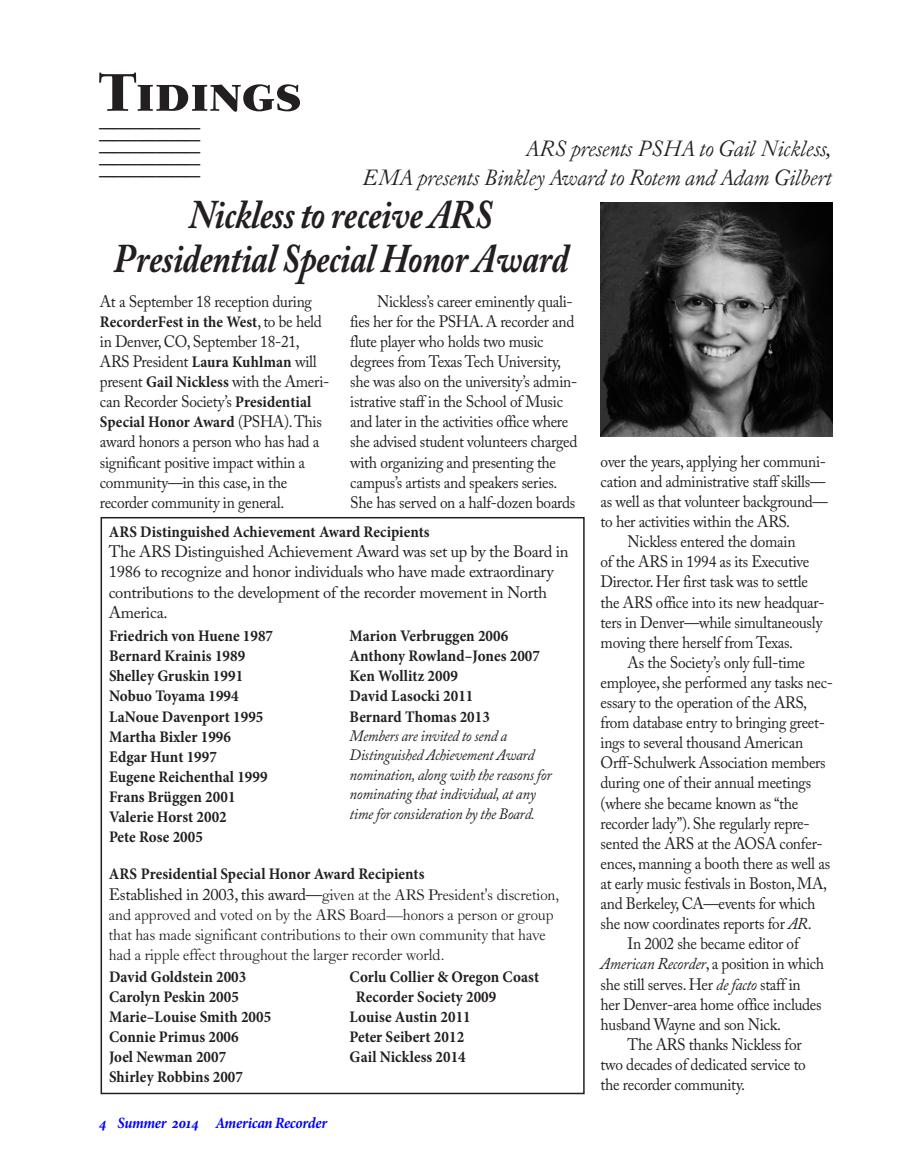
<style>
.page{position:relative;width:905px;height:1175px;background:#fff}
.page>*{position:absolute;margin:0;border:0;box-sizing:border-box;transform-origin:0 0}
.t1{font:54px "Fairfield LH Heavy SC";letter-spacing:-.015em;color:#231f20}
.t2{font:italic 700 40.5px/43.5px "Adobe Caslon Pro";letter-spacing:-.01em;color:#231f20;text-align:center;scale:.85 1}
.t3{font:27px "Caslon Old Face BT";color:#231f20;scale:1.1 1}
.t4{font:italic 24px/28.8px "Caslon Old Face BT";letter-spacing:-.005em;color:#231f20;text-align:right}
.t5{font:16.5px/20.1px "Adobe Caslon Pro";letter-spacing:-.02em;color:#231f20;scale:.93 1}
.t6{font:16.5px/20.1px "Caslon Old Face BT";letter-spacing:-.005em;color:#231f20}
.t7{font:16.5px/20.2px "Adobe Caslon Pro";letter-spacing:-.02em;color:#231f20}
.t8{font:700 16.2px/20.1px "Minion Pro";letter-spacing:.005em;color:#231f20;scale:.93 1}
.t9{font:italic 15.75px/19.5px "Adobe Caslon Pro";letter-spacing:-.02em;color:#231f20;scale:.93 1}
.t10{font:italic 700 15.75px "Minion Pro";letter-spacing:-.02em;color:#00f;scale:.93 1}
.s1{font-family:"Adobe Caslon Pro";font-weight:400;font-size:16.5px}
.s2{font-family:"Minion Pro";font-weight:700;font-size:16.2px}
.s3{font-family:"Adobe Caslon Pro"}
.s4{font-style:italic}
</style>
<div class="page">
<img style="left:600px;top:203px;width:233px;height:234px">
<div style="left:100px;top:517px;width:484px;height:577px;border:2px solid #231f20"></div>
<h1 class="t1" style="left:99px;top:62px;width:205px">Tidings</h1>
<h3 class="t3" style="left:99px;top:98px;width:94px">_______</h3>
<h3 class="t3" style="left:99px;top:110px;width:94px">_______</h3>
<h3 class="t3" style="left:99px;top:122px;width:94px">_______</h3>
<h3 class="t3" style="left:99px;top:134px;width:94px">_______</h3>
<h3 class="t3" style="left:99px;top:146px;width:94px">_______</h3>
<h3 class="t4" style="left:363px;top:133px;width:471px">ARS presents PSHA to Gail Nickless,<br>EMA presents Binkley Award to Rotem and Adam Gilbert</h3>
<h2 class="t2" style="left:114px;top:192px;width:536px">Nickless to receive ARS<br>Presidential Special Honor Award</h2>
<p class="t5" style="left:100px;top:291px;width:229px">At a September 18 reception during</p>
<p class="t8" style="left:100px;top:311px;width:240px">RecorderFest in the West<span class="s1">, to be held</span></p>
<p class="t5" style="left:100px;top:331px;width:246px">in Denver, CO, September 18-21, ARS President <span class="s2">Laura Kuhlman</span> will present <span class="s2">Gail Nickless</span> with the Ameri&shy;can Recorder Society’s <span class="s2">Presidential</span></p>
<p class="t8" style="left:100px;top:412px;width:240px">Special Honor Award <span class="s1">(PSHA). This</span></p>
<p class="t5" style="left:100px;top:431px;width:237px">award honors a person who has had a significant positive impact within a community—in this case, in the recorder community in general.</p>
<p class="t5" style="left:350px;top:291px;width:246px;text-indent:27px">Nickless’s career eminently quali&shy;fies her for the PSHA. A recorder and flute player who holds two music degrees from Texas Tech University, she was also on the university’s admin&shy;istrative staff in the School of Music and later in the activities office where she advised student volunteers charged with organizing and presenting the campus’s artists and speakers series.<br>She has served on a half-dozen boards</p>
<p class="t8" style="left:109px;top:521px;width:346px">ARS Distinguished Achievement Award Recipients</p>
<p class="t7" style="left:109px;top:541px;width:461px">The ARS Distinguished Achievement Award was set up by the Board in 1986 to recognize and honor individuals who have made extraordinary contributions to the development of the recorder movement in North America.</p>
<p class="t8" style="left:109px;top:625px;width:178px">Friedrich von Huene 1987<br>Bernard Krainis 1989<br>Shelley Gruskin 1991<br>Nobuo Toyama 1994<br>LaNoue Davenport 1995<br>Martha Bixler 1996<br>Edgar Hunt 1997<br>Eugene Reichenthal 1999<br>Frans Brüggen 2001<br>Valerie Horst 2002<br>Pete Rose 2005</p>
<p class="t8" style="left:349px;top:625px;width:206px">Marion Verbruggen 2006<br>Anthony Rowland–Jones 2007<br>Ken Wollitz 2009<br>David Lasocki 2011<br>Bernard Thomas 2013</p>
<p class="t9" style="left:349px;top:725px;width:219px">Members are invited to send a Distinguished Achievement Award nomination, along with the reasons for nominating that individual, at any time for consideration by the Board.</p>
<p class="t8" style="left:109px;top:864px;width:341px">ARS Presidential Special Honor Award Recipients</p>
<p class="t6" style="left:109px;top:884px;width:452px"><span class="s3">Established in 2003, this award—</span>given at the ARS President's discretion, and approved and voted on by the ARS Board—honors a person or group that has made significant contributions to their own community that have had a ripple effect throughout the larger recorder world.</p>
<p class="t8" style="left:109px;top:966px;width:176px">David Goldstein 2003<br>Carolyn Peskin 2005<br>Marie–Louise Smith 2005<br>Connie Primus 2006<br>Joel Newman 2007<br>Shirley Robbins 2007</p>
<p class="t8" style="left:349px;top:966px;width:205px">Corlu Collier &amp; Oregon Coast</p>
<p class="t8" style="left:356px;top:986px;width:152px">Recorder Society 2009</p>
<p class="t8" style="left:349px;top:1006px;width:132px">Louise Austin 2011</p>
<p class="t8" style="left:349px;top:1026px;width:125px">Peter Seibert 2012</p>
<p class="t8" style="left:349px;top:1046px;width:126px">Gail Nickless 2014</p>
<p class="t10" style="left:99px;top:1111px;width:247px">4 Summer 2014 American Recorder</p>
<p class="t5" style="left:600px;top:451px;width:244px">over the years, applying her communi-</p>
<p class="t5" style="left:600px;top:471px;width:243px">cation and administrative staff skills—</p>
<p class="t5" style="left:600px;top:491px;width:246px">as well as that volunteer background—</p>
<p class="t5" style="left:600px;top:511px;width:203px">to her activities within the ARS.</p>
<p class="t5" style="left:627px;top:531px;width:182px">Nickless entered the domain</p>
<p class="t5" style="left:600px;top:551px;width:226px">of the ARS in 1994 as its Executive</p>
<p class="t5" style="left:600px;top:571px;width:225px">Director. Her first task was to settle</p>
<p class="t5" style="left:600px;top:592px;width:242px">the ARS office into its new headquar-</p>
<p class="t5" style="left:600px;top:612px;width:240px">ters in Denver—while simultaneously</p>
<p class="t5" style="left:600px;top:632px;width:206px">moving there herself from Texas.</p>
<p class="t5" style="left:627px;top:652px;width:192px">As the Society’s only full-time</p>
<p class="t5" style="left:600px;top:672px;width:251px">employee, she performed any tasks nec-</p>
<p class="t5" style="left:600px;top:692px;width:223px">essary to the operation of the ARS,</p>
<p class="t5" style="left:600px;top:712px;width:243px">from database entry to bringing greet-</p>
<p class="t5" style="left:600px;top:732px;width:219px">ings to several thousand American</p>
<p class="t5" style="left:600px;top:752px;width:243px">Orff-Schulwerk Association members</p>
<p class="t5" style="left:600px;top:772px;width:228px">during one of their annual meetings</p>
<p class="t5" style="left:600px;top:792px;width:214px">(where she became known as “the</p>
<p class="t5" style="left:600px;top:813px;width:226px">recorder lady”). She regularly repre-</p>
<p class="t5" style="left:600px;top:833px;width:240px">sented the ARS at the AOSA confer-</p>
<p class="t5" style="left:600px;top:853px;width:248px">ences, manning a booth there as well as</p>
<p class="t5" style="left:600px;top:873px;width:245px">at early music festivals in Boston, MA,</p>
<p class="t5" style="left:600px;top:893px;width:233px">and Berkeley, CA—events for which</p>
<p class="t5" style="left:600px;top:913px;width:226px">she now coordinates reports for <span class="s4">AR</span>.</p>
<p class="t5" style="left:627px;top:933px;width:185px">In 2002 she became editor of</p>
<p class="t5" style="left:600px;top:953px;width:242px"><span class="s4">American Recorder</span>, a position in which</p>
<p class="t5" style="left:600px;top:973px;width:217px">she still serves. Her <span class="s4">de facto</span> staff in</p>
<p class="t5" style="left:600px;top:993px;width:239px">her Denver-area home office includes</p>
<p class="t5" style="left:600px;top:1014px;width:193px">husband Wayne and son Nick.</p>
<p class="t5" style="left:627px;top:1034px;width:189px">The ARS thanks Nickless for</p>
<p class="t5" style="left:600px;top:1054px;width:222px">two decades of dedicated service to</p>
<p class="t5" style="left:600px;top:1074px;width:155px">the recorder community.</p>
</div>
